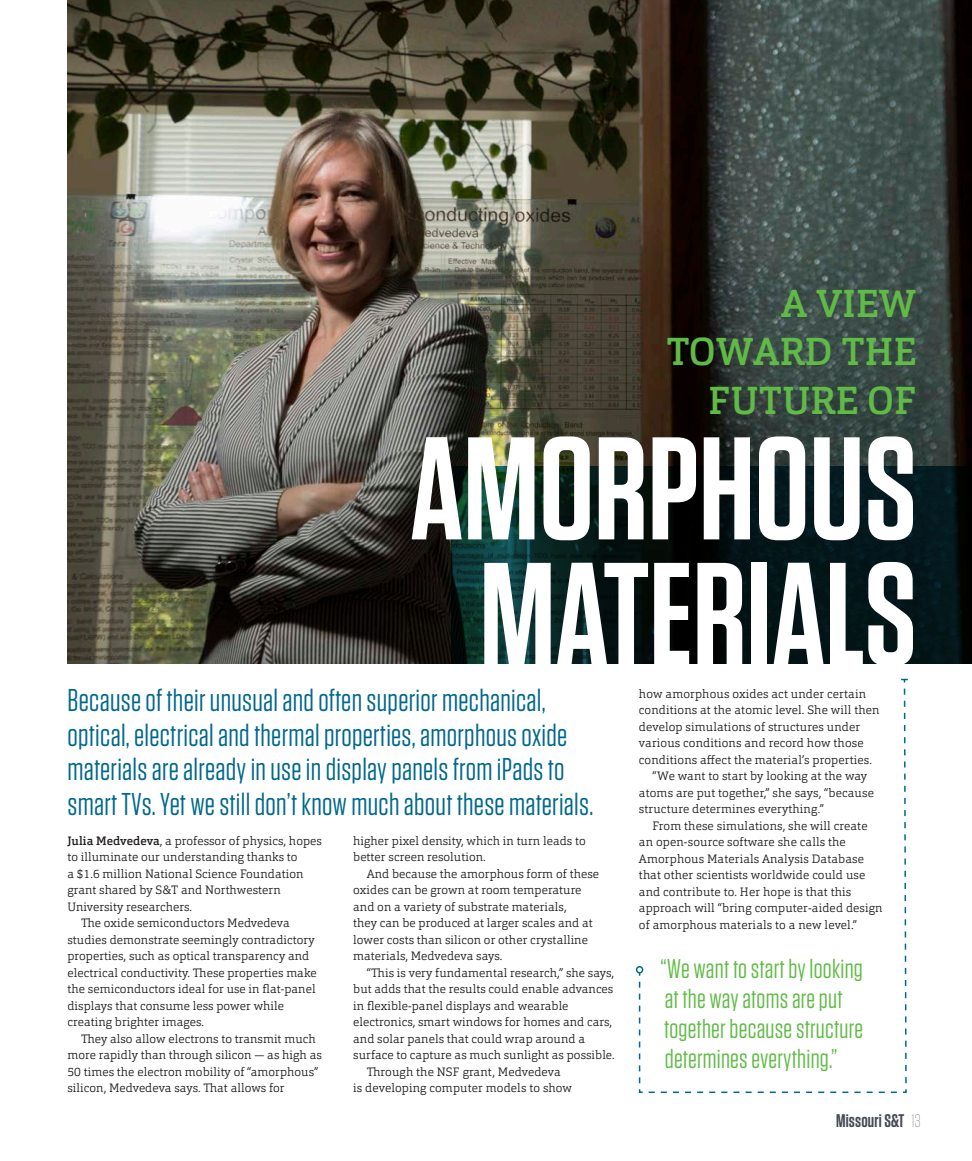
<style>
.page{position:relative;width:972px;height:1161px;background:#fff}
.page>*{position:absolute;margin:0;border:0;box-sizing:border-box;transform-origin:0 0}
.Big_Headline{font:600 145.8px/125.6px "Tungsten";color:#fff;text-align:center}
.Big_Headline-2{font:500 38.4px/48.6px "Orgon Slab";letter-spacing:.005em;color:#60bb46;text-align:right}
.Story_Text{font:31.5px/34.5px "Tungsten";letter-spacing:.01em;color:#00688c}
.Story_Text-2{font:27px/30px "Tungsten";letter-spacing:.01em;color:#60bb46}
.t1{font:600 18.3px "Tungsten";letter-spacing:.01em;color:#464b54}
.Story_Text-3{font:300 12px/16.5px "Orgon Slab";letter-spacing:.005em;color:#231f20}
.s1{font-weight:500}
.s2{font-weight:200;font-size:18px;color:#81848c}
</style>
<div class="page">
<img style="left:67px;top:0;width:905px;height:664px">
<svg style="left:451px;top:466px;width:521px;height:198px;fill:#041617"></svg>
<svg style="left:638px;top:678px;width:269px;height:416px"></svg>
<div style="left:636px;top:966px;width:7px;height:8px;border:2px solid #00688c;border-radius:50%"></div>
<svg style="left:901px;top:679px;width:7px;height:406px"></svg>
<p class="Big_Headline-2" style="left:667px;top:279px;width:252px">A VIEW<br>TOWARD THE<br>FUTURE OF</p>
<p class="Big_Headline" style="left:410px;top:429px;width:508px">AMORPHOUS<br>MATERIALS</p>
<p class="Story_Text" style="left:68px;top:684px;width:527px">Because of their unusual and often superior mechanical, optical, electrical and thermal properties, amorphous oxide materials are already in use in display panels from iPads to smart TVs. Yet we still don’t know much about these materials.</p>
<p class="Story_Text-3" style="left:68px;top:832px;width:256px"><span class="s1">Julia Medvedeva</span>, a professor of physics, hopes to illuminate our understanding thanks to<br>a $1.6 million National Science Foundation grant shared by S&amp;T and Northwestern University researchers.</p>
<p class="Story_Text-3" style="left:68px;top:915px;width:251px;text-indent:14px">The oxide semiconductors Medvedeva studies demonstrate seemingly contradictory properties, such as optical transparency and electrical conductivity. These properties make the semiconductors ideal for use in flat-panel displays that consume less power while creating brighter images.</p>
<p class="Story_Text-3" style="left:68px;top:1030px;width:256px;text-indent:14px">They also allow electrons to transmit much more rapidly than through silicon — as high as 50 times the electron mobility of “amorphous” silicon, Medvedeva says. That allows for</p>
<p class="Story_Text-3" style="left:353px;top:832px;width:234px">higher pixel density, which in turn leads to better screen resolution.</p>
<p class="Story_Text-3" style="left:353px;top:865px;width:247px;text-indent:14px">And because the amorphous form of these oxides can be grown at room temperature and on a variety of substrate materials,<br>they can be produced at larger scales and at lower costs than silicon or other crystalline materials, Medvedeva says.</p>
<p class="Story_Text-3" style="left:353px;top:964px;width:263px;text-indent:14px">“This is very fundamental research,” she says, but adds that the results could enable advances in flexible-panel displays and wearable electronics, smart windows for homes and cars, and solar panels that could wrap around a surface to capture as much sunlight as possible.</p>
<p class="Story_Text-3" style="left:353px;top:1063px;width:220px;text-align:center">Through the NSF grant, Medvedeva<br>is developing computer models to show</p>
<p class="Story_Text-3" style="left:639px;top:685px;width:242px">how amorphous oxides act under certain conditions at the atomic level. She will then develop simulations of structures under various conditions and record how those conditions affect the material’s properties.</p>
<p class="Story_Text-3" style="left:639px;top:768px;width:236px;text-indent:14px">“We want to start by looking at the way atoms are put together,” she says, “because structure determines everything.”</p>
<p class="Story_Text-3" style="left:639px;top:817px;width:245px;text-indent:14px">From these simulations, she will create an open-source software she calls the Amorphous Materials Analysis Database that other scientists worldwide could use and contribute to. Her hope is that this approach will “bring computer-aided design of amorphous materials to a new level.”</p>
<p class="Story_Text-2" style="left:660px;top:954px;width:204px">“We want to start by looking at the way atoms are put together because structure determines everything.”</p>
<h3 class="t1" style="left:836px;top:1111px;width:86px">Missouri S&amp;T <span class="s2">13</span></h3>
</div>
